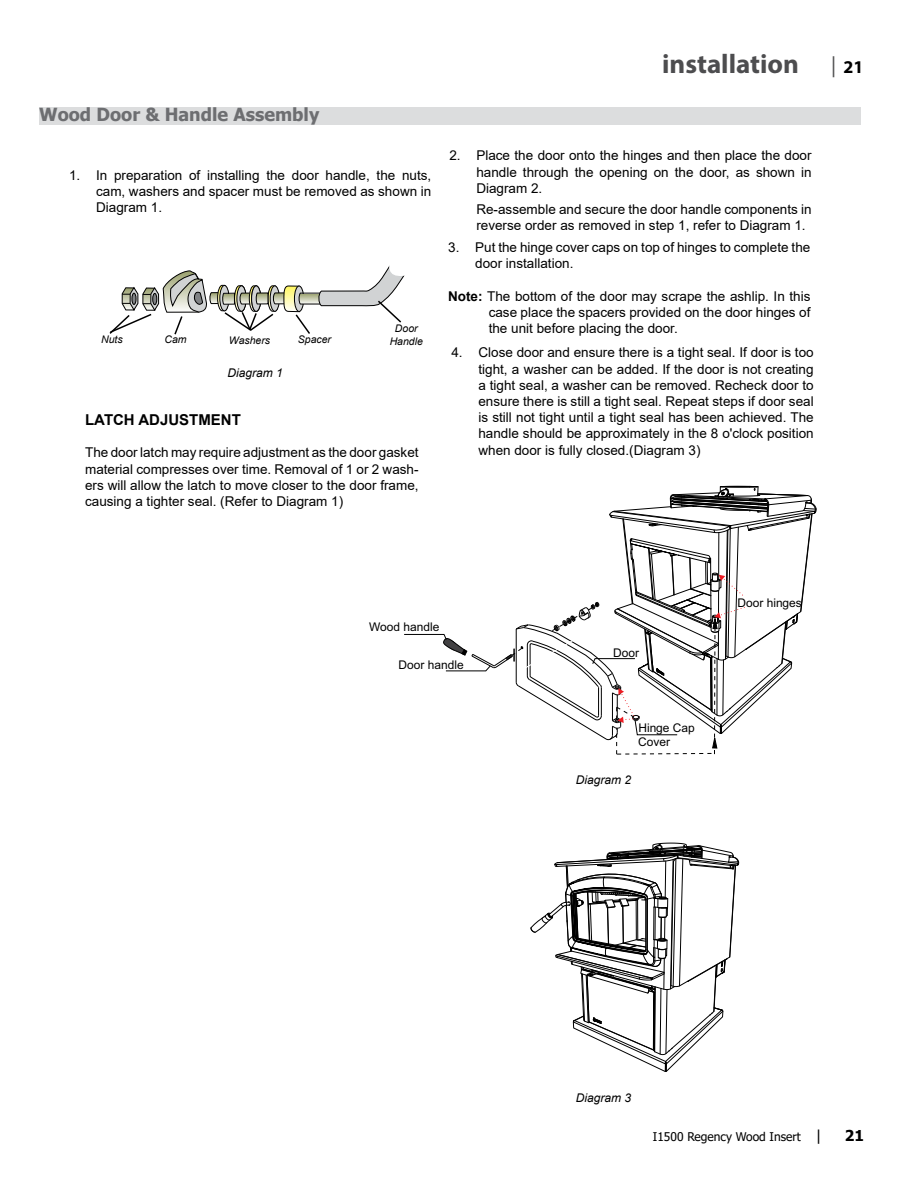
<style>
.page{position:relative;width:918px;height:1188px;background:#fff}
.page>*{position:absolute;margin:0;border:0;box-sizing:border-box;transform-origin:0 0}
.t1{font:700 27px "Myriad Pro";color:#4d4d4f}
.t2{font:700 18px "Tahoma";color:#6d6e71}
.t3{font:700 15px "Arial";color:#000}
.t4{font:700 15px "Tahoma";color:#000}
.t5{font:13.5px/16.2px "Arial";color:#000;text-align:justify}
.t6{font:12px/13.8px "Arial";color:#000}
.t7{font:italic 12px "Arial";color:#000}
.t8{font:12px "Tahoma";color:#000}
.t9{font:italic 10.5px "Arial";color:#000}
.t10{font:6.3px "Arial";color:#000}
.s1{font-weight:400;font-size:21px}
.s2{font-size:18px;color:#000}
.s3{font-weight:700}
.s4{font-size:15px}
</style>
<div class="page">
<svg style="left:404px;top:485px;width:413px;height:270px"></svg>
<svg style="left:531px;top:842px;width:208px;height:230px"></svg>
<svg style="left:109px;top:265px;width:296px;height:70px"></svg>
<div style="left:39px;top:107px;width:822px;height:17px;background:#dcddde"></div>
<h2 class="t2" style="left:39px;top:102px;width:282px">Wood Door &amp; Handle Assembly</h2>
<p class="t5" style="left:96px;top:167px;width:337px;text-indent:-27px">1. In preparation of installing the door handle, the nuts, cam, washers and spacer must be removed as shown in Diagram 1.</p>
<p class="t9" style="left:101px;top:333px;width:23px">Nuts</p>
<p class="t9" style="left:164px;top:332px;width:24px">Cam</p>
<p class="t9" style="left:395px;top:322px;width:24px">Door</p>
<p class="t9" style="left:229px;top:334px;width:43px">Washers</p>
<p class="t9" style="left:298px;top:333px;width:35px">Spacer</p>
<p class="t9" style="left:390px;top:334px;width:35px">Handle</p>
<p class="t7" style="left:227px;top:365px;width:57px">Diagram 1</p>
<p class="t3" style="left:85px;top:409px;width:157px">LATCH ADJUSTMENT</p>
<p class="t5" style="left:85px;top:444px;width:335px">The door latch may require adjustment as the door gasket material compresses over time. Removal of 1 or 2 wash&shy;ers will allow the latch to move closer to the door frame, causing a tighter seal. (Refer to Diagram 1)</p>
<h1 class="t1" style="left:662px;top:46px;width:203px">installation <span class="s1">|</span> <span class="s2">21</span></h1>
<p class="t5" style="left:476px;top:148px;width:337px;text-indent:-27px">2. Place the door onto the hinges and then place the door handle through the opening on the door, as shown in Diagram 2.</p>
<p class="t5" style="left:476px;top:201px;width:337px">Re-assemble and secure the door handle components in reverse order as removed in step 1, refer to Diagram 1.</p>
<p class="t5" style="left:475px;top:239px;width:337px;text-indent:-27px">3. Put the hinge cover caps on top of hinges to complete the door installation.</p>
<p class="t5" style="left:489px;top:288px;width:323px;text-indent:-40px"><span class="s3">Note:</span> The bottom of the door may scrape the ashlip. In this case place the spacers provided on the door hinges of the unit before placing the door.</p>
<p class="t5" style="left:478px;top:345px;width:337px;text-indent:-27px">4. Close door and ensure there is a tight seal. If door is too tight, a washer can be added. If the door is not creating a tight seal, a washer can be removed. Recheck door to ensure there is still a tight seal. Repeat steps if door seal is still not tight until a tight seal has been achieved. The handle should be approximately in the 8 o'clock position when door is fully closed.(Diagram 3)</p>
<p class="t10" style="left:492px;top:426px;width:18px">tooltip</p>
<p class="t6" style="left:737px;top:595px;width:66px">Door hinges</p>
<p class="t6" style="left:369px;top:620px;width:72px">Wood handle</p>
<p class="t6" style="left:398px;top:658px;width:67px">Door handle</p>
<p class="t6" style="left:613px;top:646px;width:27px">Door</p>
<p class="t6" style="left:638px;top:721px;width:58px">Hinge Cap<br>Cover</p>
<p class="t7" style="left:576px;top:772px;width:57px">Diagram 2</p>
<p class="t7" style="left:576px;top:1090px;width:57px">Diagram 3</p>
<p class="t8" style="left:653px;top:1128px;width:170px">I1500 Regency Wood Insert <span class="s4">|</span></p>
<p class="t4" style="left:845px;top:1125px;width:21px">21</p>
<p class="t5" style="left:759px;top:1133px;width:54px">04.03.19</p>
</div>
